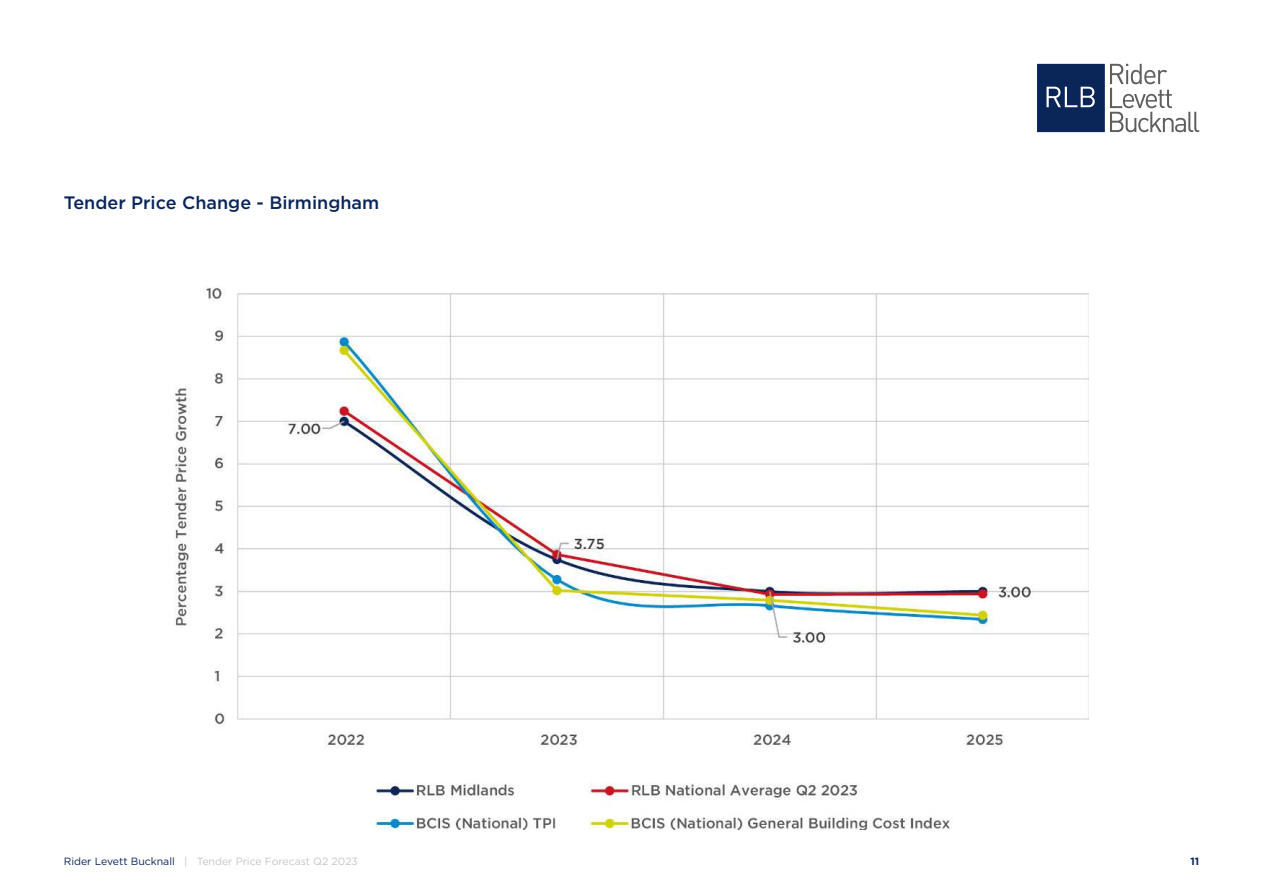
<style>
.page{position:relative;width:1263px;height:893px;background:#fff}
.page>*{position:absolute;margin:0;border:0;box-sizing:border-box;transform-origin:0 0}
.t1{font:500 18px "Gotham";color:#0a2558}
.t2{font:10.5px "Gotham";color:#c3c5c5}
.t3{font:700 10.5px "Gotham";color:#0a2558}
.s1{color:#0a2558}
</style>
<div class="page">
<svg style="left:1037px;top:64px;width:162px;height:68px"></svg>
<img style="left:174px;top:287px;width:915px;height:542px">
<h1 class="t1" style="left:64px;top:196px;width:317px">Tender Price Change - Birmingham</h1>
<p class="t2" style="left:64px;top:856px;width:296px"><span class="s1">Rider Levett Bucknall</span> | Tender Price Forecast Q2 2023</p>
<p class="t3" style="left:1190px;top:857px;width:10px">11</p>
</div>
